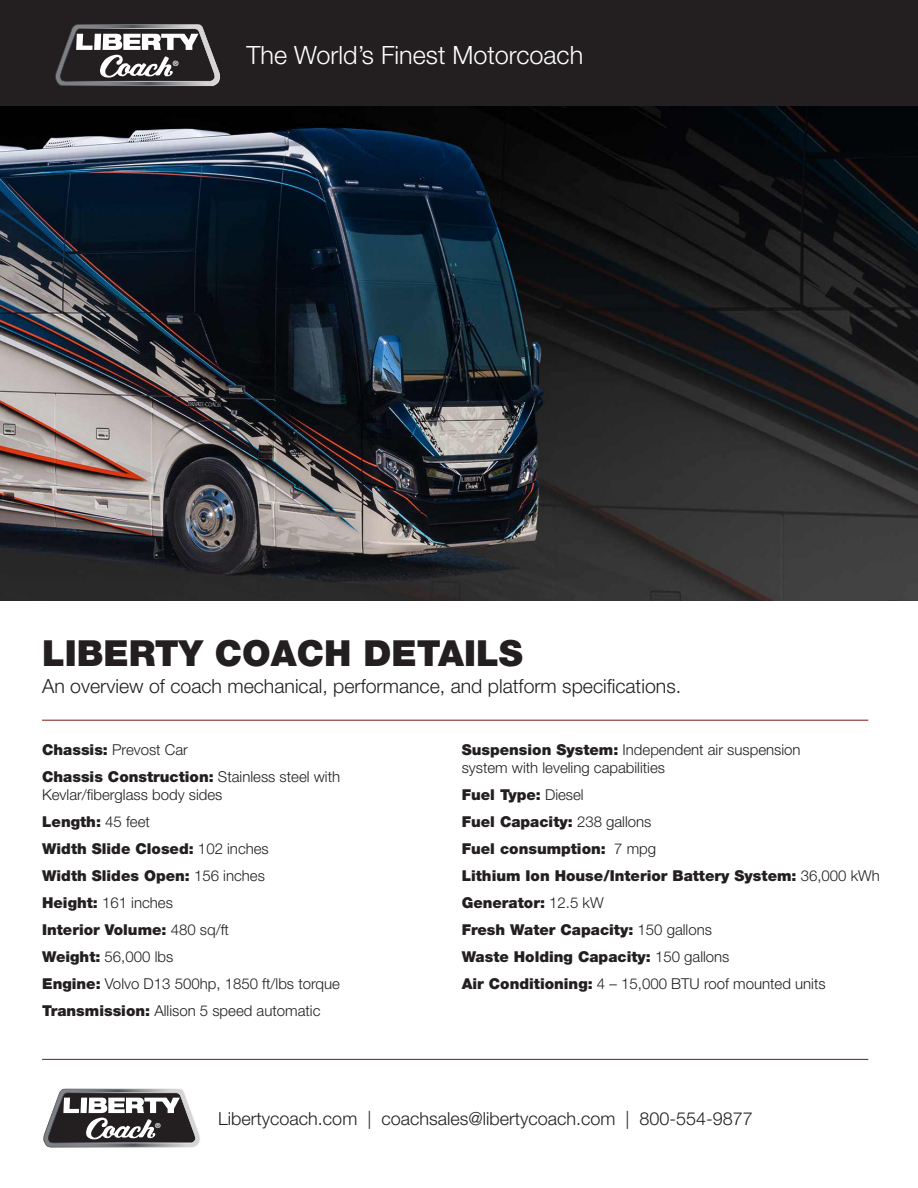
<style>
.page{position:relative;width:918px;height:1188px;background:#fff}
.page>*{position:absolute;margin:0;border:0;box-sizing:border-box;transform-origin:0 0}
.t1{font:900 36px "Helvetica Neue LT Pro";color:#231f20}
.t2{font:300 25.2px "Helvetica Neue LT Pro";color:#fff}
.t3{font:300 19.5px "Helvetica Neue LT Pro";color:#231f20}
.t4{font:300 18px "Helvetica Neue LT Pro";color:#231f20}
.t5{font:300 15px/18px "Helvetica Neue LT Pro";color:#231f20}
.t6{font:900 15px "Helvetica Neue LT Pro";color:#231f20}
.t7{font:700 7.35px "Helvetica Neue";color:#fff}
.t8{font:700 7.05px "Helvetica Neue";color:#fff}
.s1{font-weight:900}
.s2{font-weight:300}
</style>
<div class="page">
<img style="left:0;top:106px;width:918px;height:494px">
<svg style="left:43px;top:1089px;width:157px;height:58px"></svg>
<div style="left:0;top:0;width:918px;height:106px;background:#231f20"></div>
<svg style="left:55px;top:24px;width:165px;height:62px"></svg>
<hr style="left:42px;top:720px;width:826px;height:1px;background:#7f1316">
<hr style="left:42px;top:1059px;width:826px;height:1px;background:#7f1316">
<p class="t7" style="left:173px;top:59px;width:7px">®</p>
<p class="t2" style="left:247px;top:40px;width:338px">The World’s Finest Motorcoach</p>
<p class="t1" style="left:42px;top:632px;width:482px">LIBERTY COACH DETAILS</p>
<p class="t3" style="left:42px;top:674px;width:641px">An overview of coach mechanical, performance, and platform specifications.</p>
<p class="t5" style="left:42px;top:740px;width:147px"><span class="s1">Chassis:</span> Prevost Car</p>
<p class="t5" style="left:42px;top:767px;width:300px"><span class="s1">Chassis Construction:</span> Stainless steel with<br>Kevlar/fiberglass body sides</p>
<p class="t6" style="left:42px;top:813px;width:109px">Length: <span class="s2">45 feet</span></p>
<p class="t6" style="left:42px;top:840px;width:228px">Width Slide Closed: <span class="s2">102 inches</span></p>
<p class="t6" style="left:42px;top:867px;width:224px">Width Slides Open: <span class="s2">156 inches</span></p>
<p class="t5" style="left:42px;top:893px;width:132px"><span class="s1">Height:</span> 161 inches</p>
<p class="t6" style="left:42px;top:921px;width:188px">Interior Volume: <span class="s2">480 sq/ft</span></p>
<p class="t5" style="left:42px;top:947px;width:133px"><span class="s1">Weight:</span> 56,000 lbs</p>
<p class="t5" style="left:42px;top:974px;width:299px"><span class="s1">Engine:</span> Volvo D13 500hp, 1850 ft/lbs torque</p>
<p class="t5" style="left:42px;top:1001px;width:280px"><span class="s1">Transmission:</span> Allison 5 speed automatic</p>
<p class="t5" style="left:462px;top:740px;width:340px"><span class="s1">Suspension System:</span> Independent air suspension system with leveling capabilities</p>
<p class="t6" style="left:462px;top:786px;width:124px">Fuel Type: <span class="s2">Diesel</span></p>
<p class="t6" style="left:462px;top:813px;width:191px">Fuel Capacity: <span class="s2">238 gallons</span></p>
<p class="t6" style="left:462px;top:840px;width:196px">Fuel consumption: <span class="s2">7 mpg</span></p>
<p class="t6" style="left:462px;top:867px;width:420px">Lithium Ion House/Interior Battery System: <span class="s2">36,000 kWh</span></p>
<p class="t6" style="left:462px;top:894px;width:143px">Generator: <span class="s2">12.5 kW</span></p>
<p class="t6" style="left:462px;top:921px;width:252px">Fresh Water Capacity: <span class="s2">150 gallons</span></p>
<p class="t6" style="left:462px;top:948px;width:269px">Waste Holding Capacity: <span class="s2">150 gallons</span></p>
<p class="t5" style="left:462px;top:974px;width:365px"><span class="s1">Air Conditioning:</span> 4 – 15,000 BTU roof mounted units</p>
<p class="t8" style="left:155px;top:1122px;width:7px">®</p>
<p class="t4" style="left:218px;top:1107px;width:536px">Libertycoach.com | coachsales@libertycoach.com | 800-554-9877</p>
</div>
